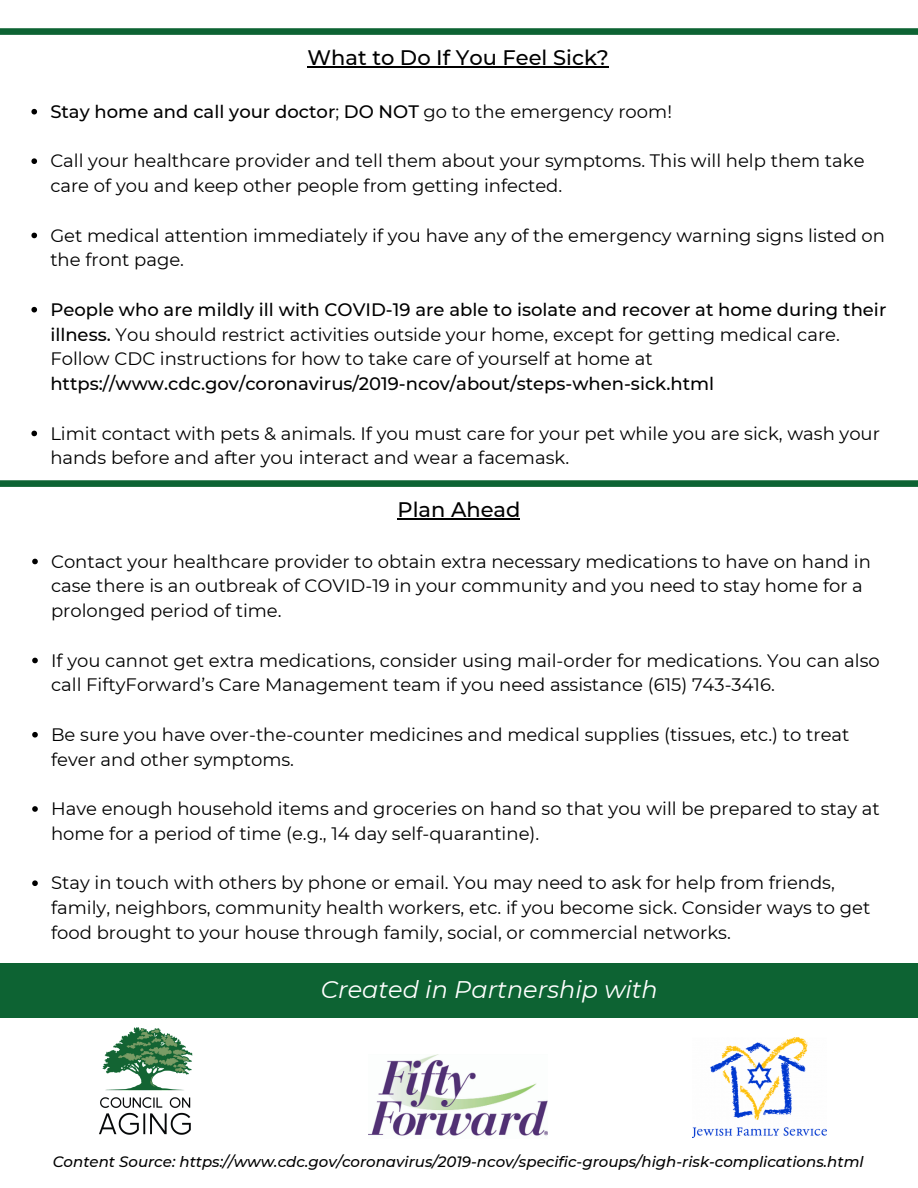
<style>
.page{position:relative;width:918px;height:1188px;background:#fff}
.page>*{position:absolute;margin:0;border:0;box-sizing:border-box;transform-origin:0 0}
.t1{font:italic 24px "Montserrat";color:#fff}
.t2{font:500 21px "Montserrat";color:#000}
.t3{font:18px/24.8px "Montserrat";color:#000}
.t4{font:500 18px "Montserrat";color:#000}
.t5{font:italic 500 15px "Montserrat";color:#000}
.s1{font-weight:400}
.s2{font-weight:500}
</style>
<div class="page">
<svg style="left:31px;top:109px;width:6px;height:6px"></svg>
<svg style="left:31px;top:158px;width:6px;height:6px"></svg>
<svg style="left:31px;top:233px;width:6px;height:5px"></svg>
<svg style="left:31px;top:307px;width:6px;height:6px"></svg>
<svg style="left:31px;top:431px;width:6px;height:5px"></svg>
<hr style="left:308px;top:66px;width:301px;height:1px;background:#000">
<svg style="left:32px;top:559px;width:6px;height:5px"></svg>
<svg style="left:32px;top:658px;width:6px;height:5px"></svg>
<svg style="left:32px;top:732px;width:6px;height:6px"></svg>
<svg style="left:32px;top:806px;width:6px;height:6px"></svg>
<svg style="left:32px;top:880px;width:6px;height:6px"></svg>
<hr style="left:398px;top:518px;width:122px;height:1px;background:#000">
<svg style="left:0;top:480px;width:918px;height:7px;background:#196a3d"></svg>
<svg style="left:0;top:28px;width:918px;height:7px;background:#196a3d"></svg>
<div style="left:0;top:963px;width:918px;height:55px;background:#0d6333"></div>
<img style="left:693px;top:1038px;width:134px;height:100px">
<img style="left:369px;top:1055px;width:179px;height:81px">
<img style="left:99px;top:1027px;width:94px;height:108px">
<p class="t2" style="left:308px;top:45px;width:303px">What to Do If You Feel Sick?</p>
<p class="t4" style="left:50px;top:100px;width:623px">Stay home and call your doctor<span class="s1">;</span> DO NOT <span class="s1">go to the emergency room!</span></p>
<p class="t3" style="left:50px;top:149px;width:816px">Call your healthcare provider and tell them about your symptoms. This will help them take care of you and keep other people from getting infected.</p>
<p class="t3" style="left:50px;top:223px;width:836px">Get medical attention immediately if you have any of the emergency warning signs listed on the front page.</p>
<p class="t3" style="left:50px;top:297px;width:838px"><span class="s2">People who are mildly ill with COVID-19 are able to isolate and recover at home during their illness.</span> You should restrict activities outside your home, except for getting medical care.<br>Follow CDC instructions for how to take care of yourself at home at</p>
<p class="t4" style="left:50px;top:373px;width:665px">https://www.cdc.gov/coronavirus/2019-ncov/about/steps-when-sick.html</p>
<p class="t3" style="left:50px;top:421px;width:831px">Limit contact with pets &amp; animals. If you must care for your pet while you are sick, wash your hands before and after you interact and wear a facemask.</p>
<p class="t2" style="left:398px;top:497px;width:124px">Plan Ahead</p>
<p class="t3" style="left:51px;top:549px;width:821px">Contact your healthcare provider to obtain extra necessary medications to have on hand in case there is an outbreak of COVID-19 in your community and you need to stay home for a prolonged period of time.</p>
<p class="t3" style="left:51px;top:648px;width:830px">If you cannot get extra medications, consider using mail-order for medications. You can also call FiftyForward’s Care Management team if you need assistance (615) 743-3416.</p>
<p class="t3" style="left:51px;top:722px;width:800px">Be sure you have over-the-counter medicines and medical supplies (tissues, etc.) to treat fever and other symptoms.</p>
<p class="t3" style="left:51px;top:796px;width:830px">Have enough household items and groceries on hand so that you will be prepared to stay at home for a period of time (e.g., 14 day self-quarantine).</p>
<p class="t3" style="left:51px;top:871px;width:821px">Stay in touch with others by phone or email. You may need to ask for help from friends, family, neighbors, community health workers, etc. if you become sick. Consider ways to get food brought to your house through family, social, or commercial networks.</p>
<h1 class="t1" style="left:321px;top:975px;width:339px">Created in Partnership with</h1>
<p class="t5" style="left:53px;top:1152px;width:812px">Content Source: https://www.cdc.gov/coronavirus/2019-ncov/specific-groups/high-risk-complications.html</p>
</div>
